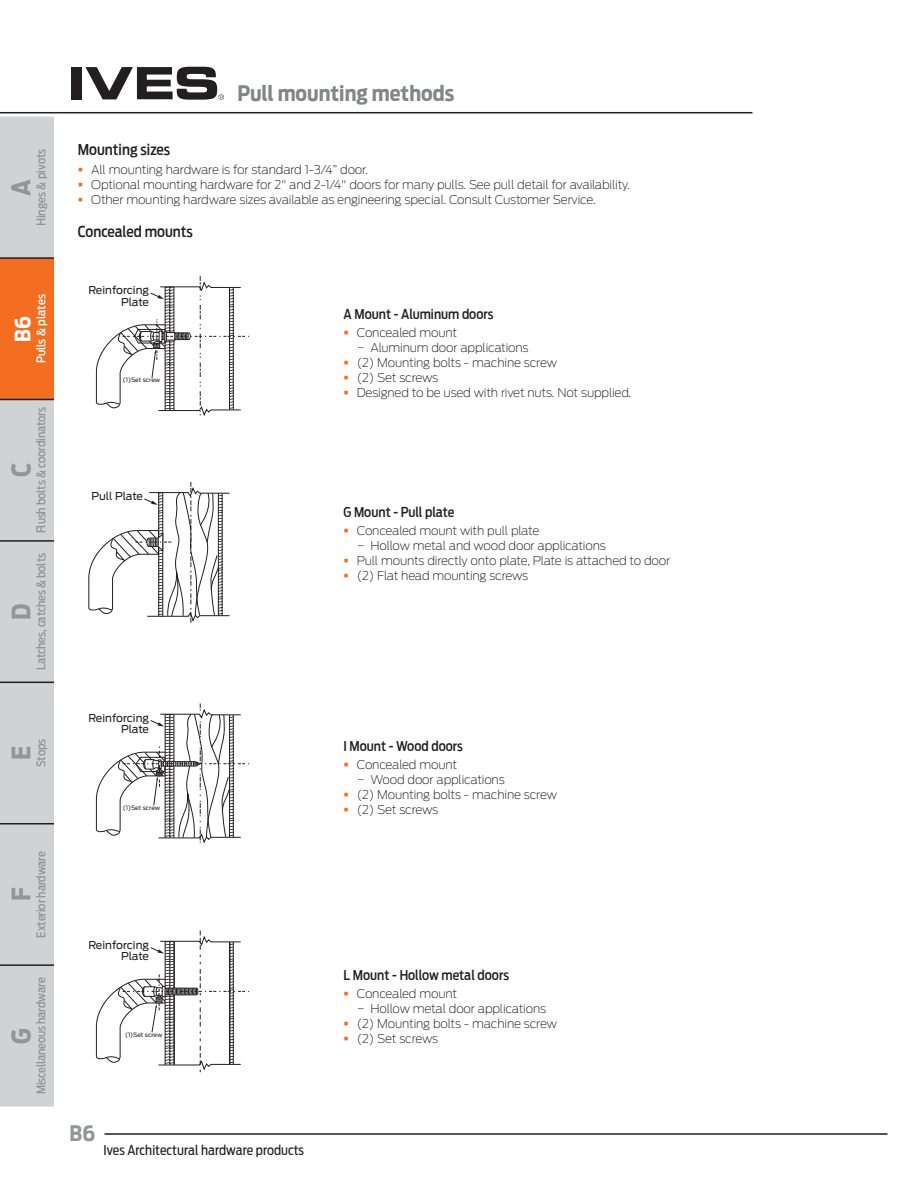
<style>
.page{position:relative;width:918px;height:1188px;background:#fff}
.page>*{position:absolute;margin:0;border:0;box-sizing:border-box;transform-origin:0 0}
.t1{font:700 25.5px "Antenna Cond";color:#939598}
.t2{font:700 21px "Antenna Cond";color:#838588}
.t3{font:700 21px "Antenna Cond";color:#939598}
.t4{font:700 21px "Antenna Cond";color:#fff}
.t5{font:500 15px "Antenna Cond";color:#231f20}
.t6{font:500 13.5px "Antenna Cond";color:#231f20}
.t7{font:13.5px "Antenna Cond";color:#231f20}
.t8{font:200 12px/15px "Antenna";letter-spacing:-.015em;color:#231f20}
.t9{font:500 12px "Antenna Cond";letter-spacing:-.015em;color:#939598}
.t10{font:500 12px "Antenna Cond";color:#fff}
.t11{font:10.8px/11.4px "Antenna";letter-spacing:-.005em;color:#231f20;text-align:right}
.t12{font:6px "Antenna";letter-spacing:-.01em;color:#231f20}
</style>
<div class="page">
<hr style="left:105px;top:1133px;width:783px;height:2px;background:#231f20">
<div style="left:0;top:117px;width:54px;height:990px;background:#d1d2d4"></div>
<div style="left:0;top:258px;width:54px;height:141px;background:#f36e21"></div>
<hr style="left:0;top:257px;width:54px;height:2px;background:#231f20">
<hr style="left:0;top:399px;width:54px;height:1px;background:#231f20">
<hr style="left:0;top:540px;width:54px;height:2px;background:#231f20">
<hr style="left:0;top:682px;width:54px;height:1px;background:#231f20">
<hr style="left:0;top:823px;width:54px;height:1px;background:#231f20">
<hr style="left:0;top:964px;width:54px;height:2px;background:#231f20">
<hr style="left:0;top:112px;width:752px;height:1px;background:#231f20">
<div style="left:71px;top:67px;width:11px;height:32px;background:#231f20"></div>
<svg style="left:85px;top:67px;width:139px;height:33px"></svg>
<svg style="left:96px;top:276px;width:153px;height:140px"></svg>
<svg style="left:88px;top:482px;width:142px;height:141px"></svg>
<svg style="left:96px;top:704px;width:153px;height:140px"></svg>
<svg style="left:96px;top:931px;width:153px;height:142px"></svg>
<p class="t9" style="left:34px;top:226px;width:79px;rotate:-90deg">Hinges &amp; pivots</p>
<h1 class="t1" style="left:6px;top:196px;width:18px;rotate:-90deg">A</h1>
<p class="t10" style="left:34px;top:363px;width:71px;rotate:-90deg">Pulls &amp; plates</p>
<h2 class="t4" style="left:10px;top:342px;width:27px;rotate:-90deg">B6</h2>
<p class="t9" style="left:34px;top:533px;width:128px;rotate:-90deg">Flush bolts &amp; coordinators</p>
<h1 class="t1" style="left:6px;top:477px;width:16px;rotate:-90deg">C</h1>
<p class="t9" style="left:34px;top:670px;width:119px;rotate:-90deg">Latches, catches &amp; bolts</p>
<h1 class="t1" style="left:6px;top:620px;width:18px;rotate:-90deg">D</h1>
<h1 class="t1" style="left:6px;top:760px;width:16px;rotate:-90deg">E</h1>
<p class="t9" style="left:34px;top:767px;width:30px;rotate:-90deg">Stops</p>
<p class="t9" style="left:34px;top:938px;width:88px;rotate:-90deg">Exterior hardware</p>
<h1 class="t1" style="left:6px;top:901px;width:15px;rotate:-90deg">F</h1>
<p class="t9" style="left:34px;top:1094px;width:118px;rotate:-90deg">Miscellaneous hardware</p>
<h1 class="t1" style="left:6px;top:1044px;width:17px;rotate:-90deg">G</h1>
<h2 class="t2" style="left:238px;top:81px;width:218px">Pull mounting methods</h2>
<p class="t5" style="left:78px;top:140px;width:94px">Mounting sizes</p>
<p class="t8" style="left:91px;top:162px;width:540px">All mounting hardware is for standard 1-3/4” door.<br>Optional mounting hardware for 2" and 2-1/4" doors for many pulls. See pull detail for availability.<br>Other mounting hardware sizes available as engineering special. Consult Customer Service.</p>
<p class="t5" style="left:78px;top:223px;width:117px">Concealed mounts</p>
<p class="t11" style="left:88px;top:284px;width:62px">Reinforcing<br>Plate</p>
<p class="t12" style="left:123px;top:376px;width:39px">(1)Set screw</p>
<p class="t11" style="left:92px;top:490px;width:53px">Pull Plate</p>
<p class="t6" style="left:343px;top:306px;width:152px">A Mount - Aluminum doors</p>
<p class="t8" style="left:357px;top:325px;width:276px">Concealed mount<br>− Aluminum door applications<br>(2) Mounting bolts - machine screw<br>(2) Set screws<br>Designed to be used with rivet nuts. Not supplied.</p>
<p class="t6" style="left:343px;top:504px;width:112px">G Mount - Pull plate</p>
<p class="t8" style="left:357px;top:524px;width:315px">Concealed mount with pull plate<br>− Hollow metal and wood door applications<br>Pull mounts directly onto plate, Plate is attached to door (2) Flat head mounting screws</p>
<p class="t11" style="left:88px;top:712px;width:62px">Reinforcing<br>Plate</p>
<p class="t12" style="left:123px;top:804px;width:39px">(1)Set screw</p>
<p class="t6" style="left:343px;top:738px;width:121px">I Mount - Wood doors</p>
<p class="t8" style="left:357px;top:757px;width:202px">Concealed mount<br>− Wood door applications<br>(2) Mounting bolts - machine screw (2) Set screws</p>
<p class="t11" style="left:88px;top:939px;width:62px">Reinforcing<br>Plate</p>
<p class="t12" style="left:125px;top:1031px;width:39px">(1)Set screw</p>
<h2 class="t3" style="left:69px;top:1121px;width:27px">B6</h2>
<p class="t7" style="left:103px;top:1143px;width:202px">Ives Architectural hardware products</p>
<p class="t6" style="left:343px;top:968px;width:167px">L Mount - Hollow metal doors</p>
<p class="t8" style="left:357px;top:987px;width:202px">Concealed mount<br>− Hollow metal door applications (2) Mounting bolts - machine screw (2) Set screws</p>
</div>
